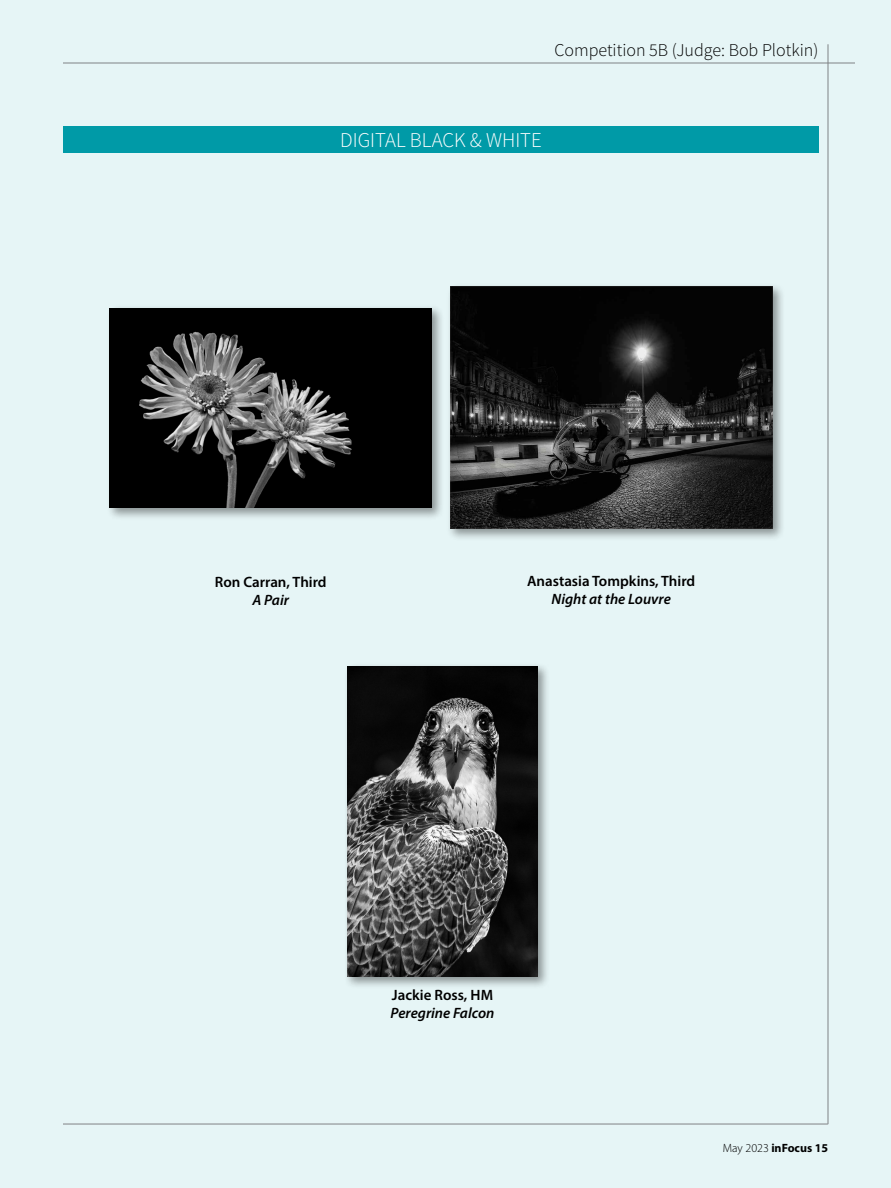
<style>
.page{position:relative;width:891px;height:1188px;background:#e6f5f6}
.page>*{position:absolute;margin:0;border:0;box-sizing:border-box;transform-origin:0 0}
.t1{font:300 21px "Source Sans Pro";color:#fff}
.t2{font:300 18px "Source Sans Pro";color:#000}
.t3{font:600 15px "Myriad Pro";color:#000}
.t4{font:italic 600 15px "Myriad Pro";color:#000}
.t5{font:700 12px "Myriad Pro";color:#000}
.s1{font-weight:300}
</style>
<div class="page">
<hr style="left:828px;top:44px;width:1px;height:1080px;background:#808285">
<hr style="left:63px;top:63px;width:792px;height:1px;background:#808285">
<hr style="left:63px;top:1124px;width:765px;height:1px;background:#808285">
<div style="left:343px;top:662px;width:207px;height:327px;background:#000;opacity:.4"></div>
<img style="left:347px;top:666px;width:191px;height:311px">
<div style="left:446px;top:283px;width:339px;height:258px;background:#000;opacity:.4"></div>
<img style="left:450px;top:286px;width:322px;height:242px">
<div style="left:106px;top:304px;width:338px;height:217px;background:#000;opacity:.4"></div>
<img style="left:110px;top:308px;width:322px;height:200px">
<div style="left:63px;top:126px;width:756px;height:27px;background:#009aa7"></div>
<p class="t2" style="left:554px;top:39px;width:266px">Competition 5B (Judge: Bob Plotkin)</p>
<h1 class="t1" style="left:340px;top:127px;width:203px">DIGITAL BLACK &amp; WHITE</h1>
<p class="t3" style="left:215px;top:573px;width:113px">Ron Carran, Third</p>
<p class="t4" style="left:252px;top:591px;width:38px">A Pair</p>
<p class="t3" style="left:527px;top:572px;width:170px">Anastasia Tompkins, Third</p>
<p class="t4" style="left:552px;top:590px;width:121px">Night at the Louvre</p>
<p class="t3" style="left:392px;top:986px;width:103px">Jackie Ross, HM</p>
<p class="t4" style="left:391px;top:1004px;width:105px">Peregrine Falcon</p>
<p class="t5" style="left:723px;top:1140px;width:107px"><span class="s1">May 2023</span> inFocus 15</p>
</div>
